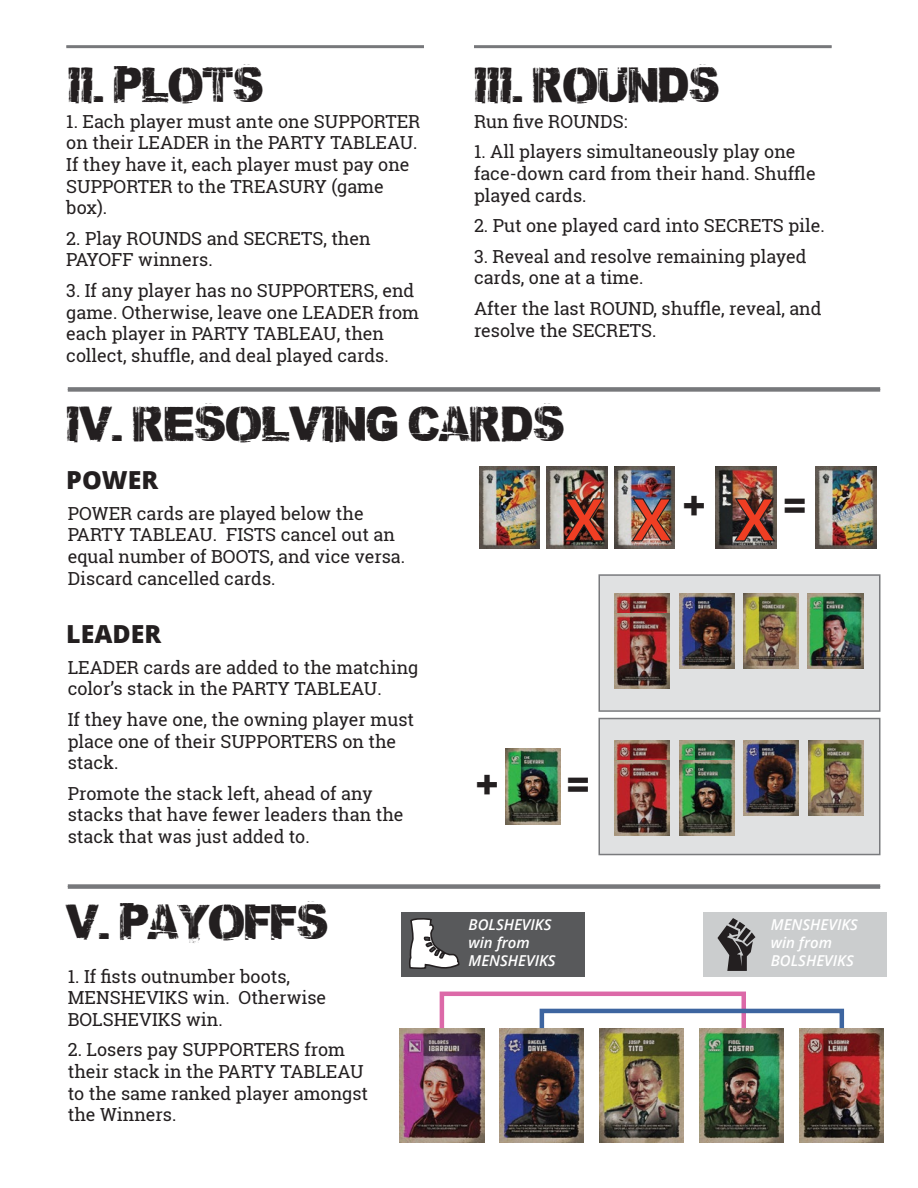
<style>
.page{position:relative;width:918px;height:1188px;background:#fff}
.page>*{position:absolute;margin:0;border:0;box-sizing:border-box;transform-origin:0 0}
.t1{font:61.8px "Gulag Decay";color:#231f20;scale:.39 1}
.t2{font:61.8px "Gulag Decay";color:#231f20;scale:.38 1}
.t3{font:700 58.8px "Open Sans";color:#ef3e23}
.t4{font:800 40.2px "Open Sans";color:#231f20}
.t5{font:800 24.9px "Open Sans";color:#231f20}
.t6{font:18px/21.6px "Roboto Slab";color:#231f20}
.t7{font:italic 600 15px/18px "Open Sans";color:#fff}
</style>
<div class="page">
<div style="left:598px;top:574px;width:282px;height:138px;background:#e0e1e2;border:2px solid #797a7d"></div>
<div style="left:598px;top:718px;width:282px;height:137px;background:#e0e1e2;border:2px solid #797a7d"></div>
<div style="left:401px;top:912px;width:183px;height:65px;background:#58595b"></div>
<div style="left:68px;top:387px;width:812px;height:5px;background:#77787b"></div>
<div style="left:68px;top:884px;width:812px;height:5px;background:#77787b"></div>
<hr style="left:66px;top:45px;width:358px;height:3px;background:#77787b">
<hr style="left:474px;top:45px;width:358px;height:3px;background:#77787b">
<svg style="left:409px;top:918px;width:51px;height:51px"></svg>
<div style="left:703px;top:912px;width:184px;height:65px;background:#cbcdce"></div>
<img style="left:400px;top:1028px;width:84px;height:115px">
<img style="left:800px;top:1028px;width:84px;height:115px">
<img style="left:700px;top:1030px;width:84px;height:113px">
<img style="left:600px;top:1030px;width:84px;height:113px">
<img style="left:500px;top:1030px;width:84px;height:113px">
<img style="left:744px;top:593px;width:55px;height:76px">
<img style="left:679px;top:593px;width:56px;height:76px">
<img style="left:614px;top:593px;width:55px;height:20px">
<img style="left:808px;top:593px;width:55px;height:76px">
<img style="left:614px;top:613px;width:55px;height:76px">
<img style="left:808px;top:740px;width:55px;height:76px">
<img style="left:744px;top:740px;width:55px;height:76px">
<img style="left:614px;top:740px;width:55px;height:20px">
<img style="left:679px;top:740px;width:56px;height:20px">
<img style="left:614px;top:760px;width:55px;height:76px">
<img style="left:505px;top:749px;width:55px;height:75px">
<img style="left:679px;top:760px;width:56px;height:76px">
<img style="left:716px;top:467px;width:60px;height:82px">
<img style="left:547px;top:467px;width:60px;height:82px">
<img style="left:479px;top:467px;width:60px;height:82px">
<img style="left:816px;top:467px;width:60px;height:82px">
<img style="left:614px;top:467px;width:60px;height:82px">
<svg style="left:563px;top:498px;width:43px;height:44px"></svg>
<img style="left:630px;top:498px;width:44px;height:44px">
<svg style="left:733px;top:498px;width:43px;height:44px"></svg>
<div style="left:440px;top:992px;width:306px;height:38px;border:4px solid #dc69a8"></div>
<div style="left:540px;top:1009px;width:304px;height:21px;border:4px solid #3d65a0"></div>
<svg style="left:717px;top:918px;width:38px;height:53px"></svg>
<h1 class="t2" style="left:68px;top:58px;width:516px">II. PLOTS</h1>
<h1 class="t2" style="left:474px;top:58px;width:648px">III. ROUNDS</h1>
<p class="t6" style="left:66px;top:110px;width:356px">1. Each player must ante one SUPPORTER on their LEADER in the PARTY TABLEAU.<br>If they have it, each player must pay one<br>SUPPORTER to the TREASURY (game box).</p>
<p class="t6" style="left:66px;top:227px;width:306px">2. Play ROUNDS and SECRETS, then<br>PAYOFF winners.</p>
<p class="t6" style="left:66px;top:279px;width:354px">3. If any player has no SUPPORTERS, end game. Otherwise, leave one LEADER from each player in PARTY TABLEAU, then collect, shuffle, and deal played cards.</p>
<p class="t6" style="left:474px;top:110px;width:155px">Run five ROUNDS:</p>
<p class="t6" style="left:474px;top:141px;width:343px">1. All players simultaneously play one face-down card from their hand. Shuffle played cards.</p>
<p class="t6" style="left:474px;top:215px;width:352px">2. Put one played card into SECRETS pile.</p>
<p class="t6" style="left:474px;top:245px;width:334px">3. Reveal and resolve remaining played cards, one at a time.</p>
<p class="t6" style="left:474px;top:297px;width:349px">After the last ROUND, shuffle, reveal, and resolve the SECRETS.</p>
<h1 class="t1" style="left:66px;top:398px;width:1279px">IV. RESOLVING CARDS</h1>
<h3 class="t5" style="left:66px;top:461px;width:93px">POWER</h3>
<p class="t6" style="left:68px;top:502px;width:339px">POWER cards are played below the<br>PARTY TABLEAU. FISTS cancel out an equal number of BOOTS, and vice versa.<br>Discard cancelled cards.</p>
<h3 class="t5" style="left:66px;top:615px;width:96px">LEADER</h3>
<p class="t6" style="left:68px;top:656px;width:352px">LEADER cards are added to the matching color’s stack in the PARTY TABLEAU.</p>
<p class="t6" style="left:68px;top:708px;width:348px">If they have one, the owning player must place one of their SUPPORTERS on the stack.</p>
<p class="t6" style="left:68px;top:782px;width:337px">Promote the stack left, ahead of any stacks that have fewer leaders than the stack that was just added to.</p>
<h1 class="t1" style="left:66px;top:896px;width:673px">V. PAYOFFS</h1>
<p class="t6" style="left:68px;top:965px;width:260px">1. If fists outnumber boots,<br>MENSHEVIKS win. Otherwise<br>BOLSHEVIKS win.</p>
<p class="t6" style="left:68px;top:1039px;width:302px">2. Losers pay SUPPORTERS from their stack in the PARTY TABLEAU to the same ranked player amongst the Winners.</p>
<h3 class="t4" style="left:683px;top:475px;width:24px">+</h3>
<h2 class="t3" style="left:565px;top:478px;width:211px">XX X</h2>
<h3 class="t4" style="left:784px;top:475px;width:24px">=</h3>
<h3 class="t4" style="left:476px;top:754px;width:24px">+</h3>
<h3 class="t4" style="left:567px;top:754px;width:24px">=</h3>
<p class="t7" style="left:469px;top:916px;width:89px">BOLSHEVIKS win from<br>MENSHEVIKS</p>
<p class="t7" style="left:771px;top:916px;width:89px">MENSHEVIKS win from<br>BOLSHEVIKS</p>
</div>
